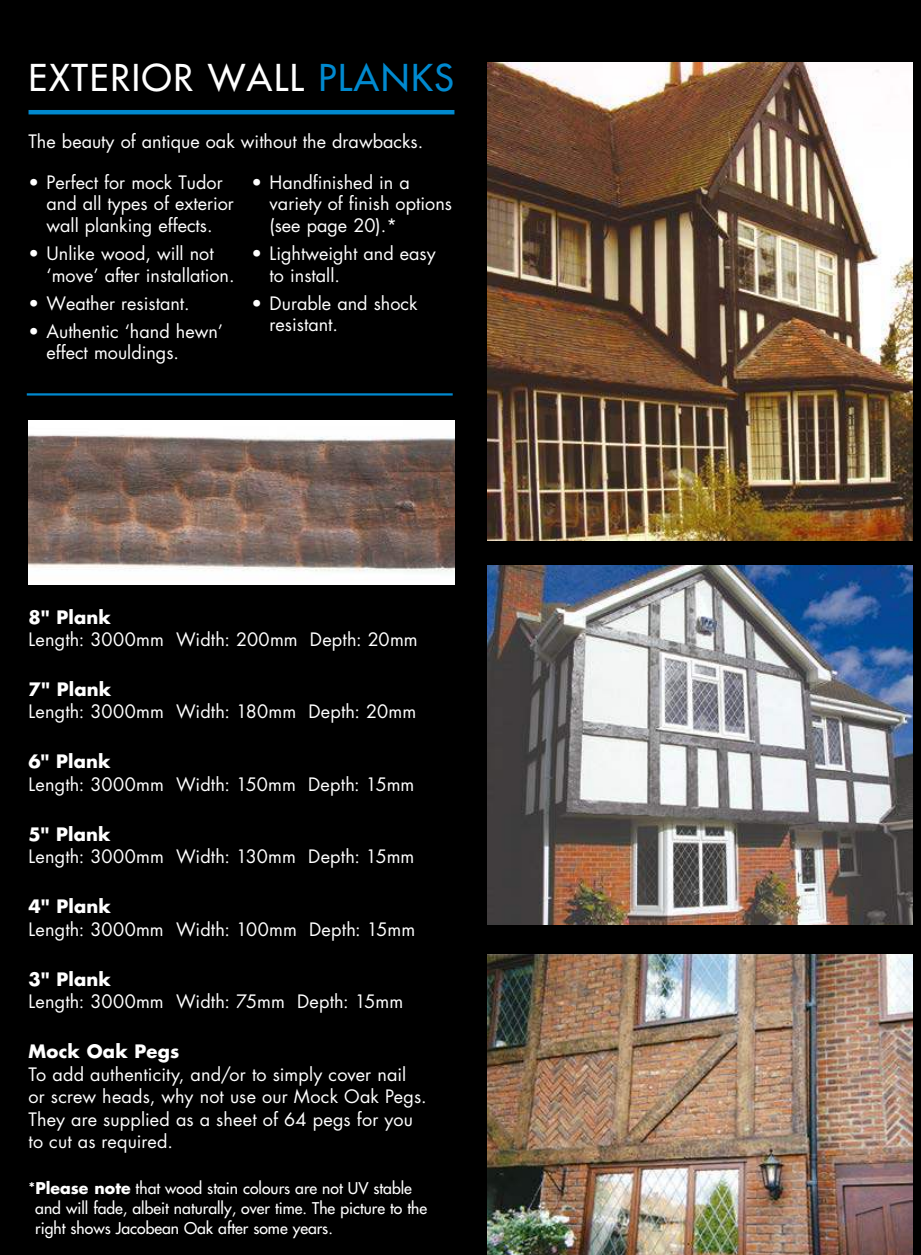
<style>
.page{position:relative;width:921px;height:1255px;background:#000}
.page>*{position:absolute;margin:0;border:0;box-sizing:border-box;transform-origin:0 0}
.t1{font:500 36px "Futura Std";letter-spacing:.05em;color:#fff}
.t2{font:18px/21.6px "Futura Std";color:#fff}
.t3{font:700 18px "Futura Std";letter-spacing:.01em;color:#fff}
.t4{font:500 15.75px/20.2px "Futura Std";color:#fff}
.s1{color:#0089cf}
.s2{font-weight:700}
</style>
<div class="page">
<hr style="left:29px;top:110px;width:425px;height:4px;background:#0089cf">
<img style="left:29px;top:421px;width:425px;height:163px">
<img style="left:487px;top:62px;width:425px;height:478px">
<img style="left:487px;top:565px;width:425px;height:360px">
<img style="left:487px;top:955px;width:425px;height:300px">
<hr style="left:27px;top:393px;width:425px;height:3px;background:#0089cf">
<h1 class="t1" style="left:29px;top:59px;width:427px">EXTERIOR WALL <span class="s1">PLANKS</span></h1>
<p class="t2" style="left:29px;top:132px;width:396px">The beauty of antique oak without the drawbacks.</p>
<p class="t2" style="left:47px;top:173px;width:189px;text-indent:-18px">• Perfect for mock Tudor and all types of exterior wall planking effects.</p>
<p class="t2" style="left:47px;top:244px;width:190px;text-indent:-18px">• Unlike wood, will not ‘move’ after installation.</p>
<p class="t2" style="left:29px;top:294px;width:163px">• Weather resistant.</p>
<p class="t2" style="left:47px;top:322px;width:178px;text-indent:-18px">• Authentic ‘hand hewn’ effect mouldings.</p>
<p class="t2" style="left:269px;top:173px;width:184px;text-indent:-18px">• Handfinished in a variety of finish options (see page 20).*</p>
<p class="t2" style="left:269px;top:244px;width:168px;text-indent:-18px">• Lightweight and easy to install.</p>
<p class="t2" style="left:269px;top:294px;width:149px;text-indent:-18px">• Durable and shock resistant.</p>
<p class="t3" style="left:29px;top:608px;width:84px">8" Plank</p>
<p class="t2" style="left:29px;top:630px;width:391px">Length: 3000mm Width: 200mm Depth: 20mm</p>
<p class="t3" style="left:29px;top:681px;width:84px">7" Plank</p>
<p class="t2" style="left:29px;top:702px;width:389px">Length: 3000mm Width: 180mm Depth: 20mm</p>
<p class="t3" style="left:29px;top:753px;width:84px">6" Plank</p>
<p class="t2" style="left:29px;top:775px;width:387px">Length: 3000mm Width: 150mm Depth: 15mm</p>
<p class="t3" style="left:29px;top:826px;width:84px">5" Plank</p>
<p class="t2" style="left:29px;top:847px;width:387px">Length: 3000mm Width: 130mm Depth: 15mm</p>
<p class="t3" style="left:29px;top:898px;width:84px">4" Plank</p>
<p class="t2" style="left:29px;top:920px;width:388px">Length: 3000mm Width: 100mm Depth: 15mm</p>
<p class="t3" style="left:29px;top:971px;width:84px">3" Plank</p>
<p class="t2" style="left:29px;top:992px;width:376px">Length: 3000mm Width: 75mm Depth: 15mm</p>
<p class="t3" style="left:29px;top:1043px;width:152px">Mock Oak Pegs</p>
<p class="t2" style="left:29px;top:1064px;width:399px;line-height:22.5px">To add authenticity, and/or to simply cover nail or screw heads, why not use our Mock Oak Pegs.<br>They are supplied as a sheet of 64 pegs for you to cut as required.</p>
<p class="t4" style="left:35px;top:1179px;width:393px;text-indent:-7px">*<span class="s2">Please note</span> that wood stain colours are not UV stable and will fade, albeit naturally, over time. The picture to the right shows Jacobean Oak after some years.</p>
</div>
